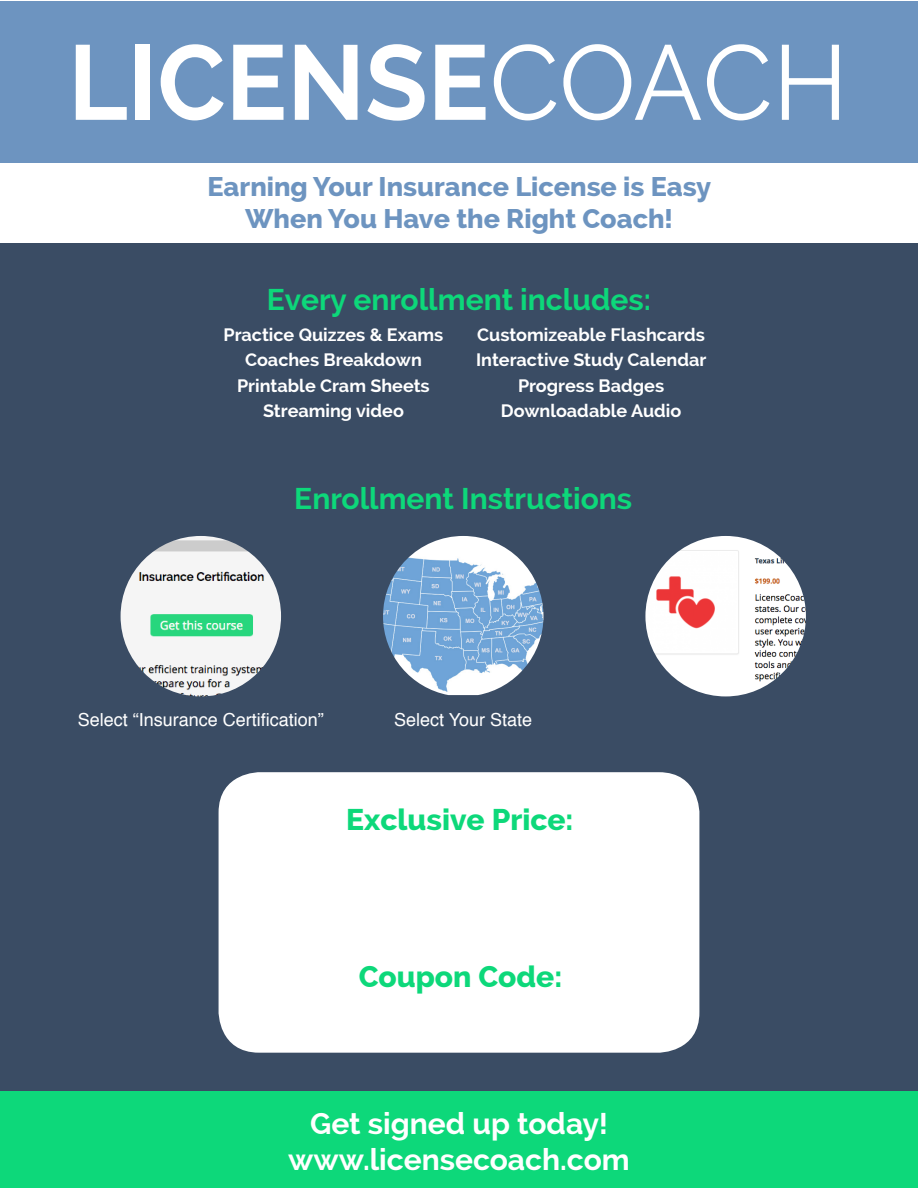
<style>
.page{position:relative;width:918px;height:1188px;background:#fff}
.page>*{position:absolute;margin:0;border:0;box-sizing:border-box;transform-origin:0 0}
.t1{font:700 30px "Raleway";color:#0dd87a}
.t2{font:700 30px/36px "Raleway";color:#fff;text-align:center}
.t3{font:800 30px "Raleway";color:#0dd87a}
.t4{font:800 27px/32.4px "Raleway";color:#6d94c0;text-align:center}
.t5{font:700 18px/25.5px "Raleway";color:#fff;text-align:center}
.t6{font:18px "Helvetica";color:#fff}
</style>
<div class="page">
<div style="left:0;top:243px;width:918px;height:848px;background:#3a4c64"></div>
<img style="left:645px;top:536px;width:161px;height:160px;border-radius:80px">
<img style="left:383px;top:536px;width:161px;height:159px">
<img style="left:121px;top:536px;width:160px;height:160px;border-radius:80px">
<div style="left:219px;top:772px;width:480px;height:281px;background:#fff;border-radius:40px"></div>
<div style="left:0;top:1px;width:918px;height:162px;background:#6d94c0"></div>
<svg style="left:76px;top:45px;width:51px;height:75px"></svg>
<div style="left:136px;top:45px;width:14px;height:75px;background:#fff"></div>
<svg style="left:161px;top:44px;width:63px;height:76px"></svg>
<svg style="left:233px;top:45px;width:51px;height:75px"></svg>
<svg style="left:295px;top:45px;width:63px;height:75px"></svg>
<svg style="left:367px;top:44px;width:58px;height:77px"></svg>
<svg style="left:435px;top:45px;width:51px;height:75px"></svg>
<svg style="left:494px;top:44px;width:62px;height:76px"></svg>
<svg style="left:563px;top:44px;width:138px;height:76px"></svg>
<svg style="left:707px;top:44px;width:62px;height:76px"></svg>
<svg style="left:782px;top:45px;width:57px;height:75px"></svg>
<div style="left:1px;top:1091px;width:917px;height:97px;background:#0dd87a"></div>
<p class="t4" style="left:207px;top:170px;width:505px">Earning Your Insurance License is Easy<br>When You Have the Right Coach!</p>
<p class="t1" style="left:267px;top:282px;width:386px">Every enrollment includes:</p>
<p class="t5" style="left:224px;top:322px;width:221px">Practice Quizzes &amp; Exams</p>
<p class="t5" style="left:237px;top:347px;width:194px">Coaches Breakdown<br>Printable Cram Sheets<br>Streaming video</p>
<p class="t5" style="left:477px;top:322px;width:229px">Customizeable Flashcards</p>
<p class="t5" style="left:476px;top:347px;width:232px">Interactive Study Calendar</p>
<p class="t5" style="left:501px;top:373px;width:182px">Progress Badges<br>Downloadable Audio</p>
<p class="t1" style="left:294px;top:481px;width:339px">Enrollment Instructions</p>
<p class="t6" style="left:78px;top:706px;width:248px">Select “Insurance Certification”</p>
<p class="t6" style="left:394px;top:706px;width:140px">Select Your State</p>
<p class="t3" style="left:346px;top:802px;width:229px">Exclusive Price:</p>
<p class="t3" style="left:359px;top:960px;width:205px">Coupon Code:</p>
<p class="t2" style="left:288px;top:1106px;width:343px">Get signed up today! www.licensecoach.com</p>
</div>
